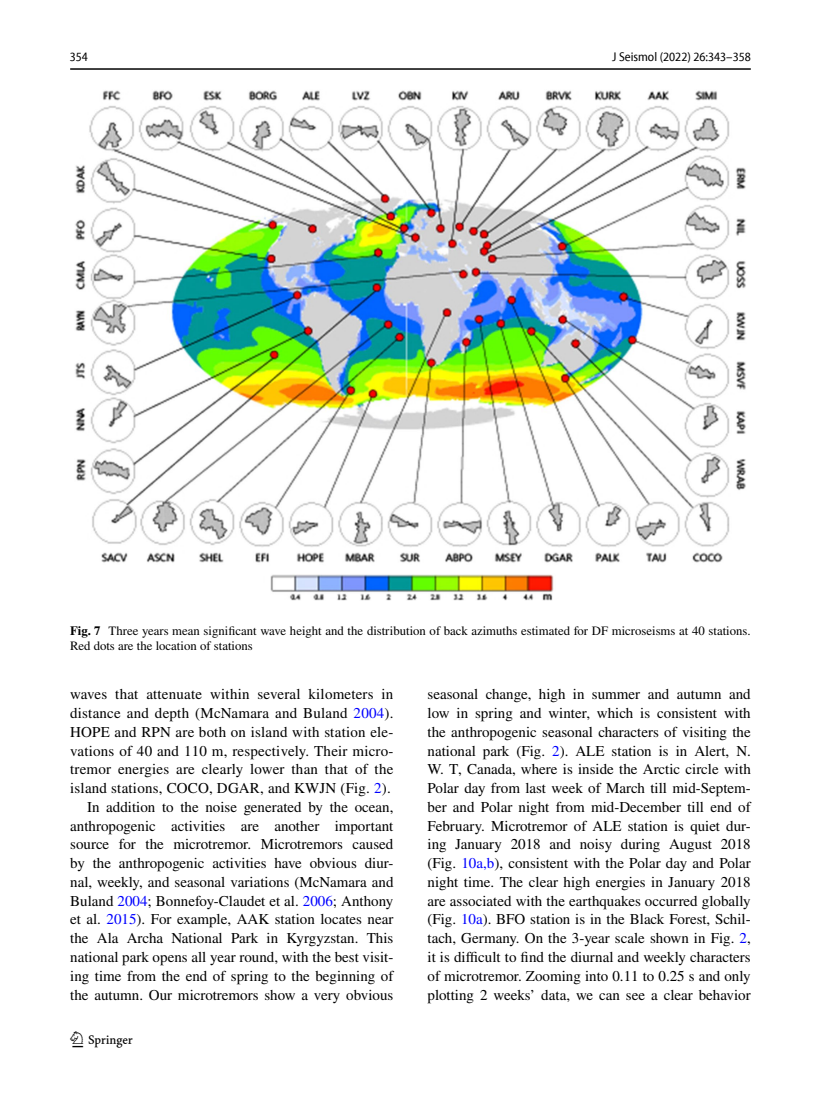
<style>
.page{position:relative;width:821px;height:1106px;background:#fff}
.page>*{position:absolute;margin:0;border:0;box-sizing:border-box;transform-origin:0 0}
.t1{font:22.5px "Springnew Regular 2";color:#000}
.t2{font:15px/18.8px "STIX";color:#000;text-align:right}
.t3{font:12.75px/15px "STIX";color:#000}
.t4{font:semi-condensed 12.75px "Myriad Pro Unic";color:#000}
.s1{font-weight:700}
.s2{color:#00f}
</style>
<div class="page">
<hr style="left:70px;top:68px;width:680px;height:2px;background:#000">
<img style="left:75px;top:90px;width:671px;height:510px">
<p class="t4" style="left:70px;top:52px;width:20px">354</p>
<p class="t4" style="left:612px;top:52px;width:140px">J Seismol (2022) 26:343–358</p>
<p class="t3" style="left:70px;top:624px;width:682px"><span class="s1">Fig. 7</span> Three years mean significant wave height and the distribution of back azimuths estimated for DF microseisms at 40 stations.<br>Red dots are the location of stations</p>
<p class="t2" style="left:70px;top:686px;width:325px">waves that attenuate within several kilometers in distance and depth (McNamara and Buland <span class="s2">2004</span>).<br>HOPE and RPN are both on island with station ele&shy;vations of 40 and 110 m, respectively. Their micro&shy;tremor energies are clearly lower than that of the island stations, COCO, DGAR, and KWJN (Fig. <span class="s2">2</span>).<br>In addition to the noise generated by the ocean, anthropogenic activities are another important source for the microtremor. Microtremors caused by the anthropogenic activities have obvious diur&shy;nal, weekly, and seasonal variations (McNamara and Buland <span class="s2">2004</span>; Bonnefoy-Claudet et al. <span class="s2">2006</span>; Anthony et al. <span class="s2">2015</span>). For example, AAK station locates near the Ala Archa National Park in Kyrgyzstan. This national park opens all year round, with the best visit&shy;ing time from the end of spring to the beginning of the autumn. Our microtremors show a very obvious</p>
<p class="t2" style="left:427px;top:686px;width:325px;text-align:justify">seasonal change, high in summer and autumn and low in spring and winter, which is consistent with the anthropogenic seasonal characters of visiting the national park (Fig. <span class="s2">2</span>). ALE station is in Alert, N.<br>W. T, Canada, where is inside the Arctic circle with Polar day from last week of March till mid-Septem&shy;ber and Polar night from mid-December till end of February. Microtremor of ALE station is quiet dur&shy;ing January 2018 and noisy during August 2018 (Fig. <span class="s2">10a,b</span>), consistent with the Polar day and Polar night time. The clear high energies in January 2018 are associated with the earthquakes occurred globally (Fig. <span class="s2">10a</span>). BFO station is in the Black Forest, Schil&shy;tach, Germany. On the 3-year scale shown in Fig. <span class="s2">2</span>, it is difficult to find the diurnal and weekly characters of microtremor. Zooming into 0.11 to 0.25 s and only plotting 2 weeks’ data, we can see a clear behavior</p>
<h1 class="t1" style="left:72px;top:1031px;width:62px">1 3</h1>
</div>
